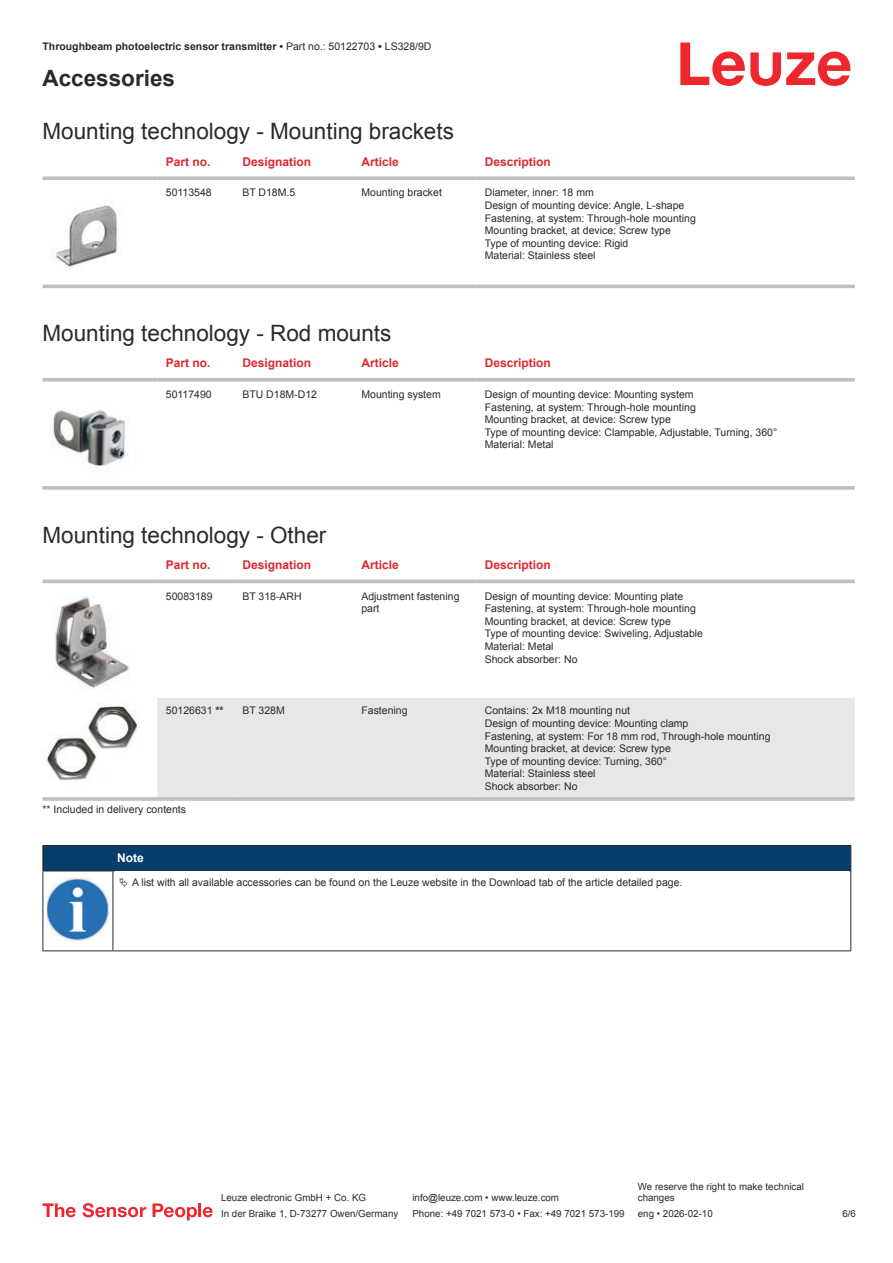
<style>
.page{position:relative;width:893px;height:1263px;background:#fff}
.page>*{position:absolute;margin:0;border:0;box-sizing:border-box;transform-origin:0 0}
.t1{font:22.5px "Arial";color:#2b292a}
.t2{font:700 22.5px "Arial";color:#2b292a}
.t3{font:700 12px "Arial";color:#db2a30}
.t4{font:700 12px "Arial";color:#fff}
.t5{font:10.5px/12.6px "Arial";color:#2b292a}
.t6{font:700 10.5px "Arial";color:#2b292a}
.t7{font:9.75px/11.7px "Arial";color:#2b292a}
.s1{font-weight:400}
.s2{font-weight:700}
</style>
<div class="page">
<svg style="left:680px;top:43px;width:170px;height:43px"></svg>
<svg style="left:43px;top:284px;width:812px;height:1px"></svg>
<svg style="left:43px;top:176px;width:114px;height:4px"></svg>
<svg style="left:157px;top:176px;width:77px;height:4px"></svg>
<svg style="left:234px;top:176px;width:119px;height:4px"></svg>
<svg style="left:353px;top:176px;width:123px;height:4px"></svg>
<svg style="left:476px;top:176px;width:379px;height:4px;background:#c4c6c8"></svg>
<hr style="left:43px;top:285px;width:114px;height:3px;background:#bdbfc1">
<hr style="left:157px;top:285px;width:77px;height:3px;background:#bdbfc1">
<hr style="left:234px;top:285px;width:119px;height:3px;background:#bdbfc1">
<hr style="left:353px;top:285px;width:123px;height:3px;background:#bdbfc1">
<hr style="left:476px;top:285px;width:379px;height:3px;background:#bdbfc1">
<img style="left:54px;top:205px;width:64px;height:64px">
<svg style="left:43px;top:378px;width:114px;height:4px"></svg>
<svg style="left:157px;top:378px;width:77px;height:4px"></svg>
<svg style="left:234px;top:378px;width:119px;height:4px"></svg>
<svg style="left:353px;top:378px;width:123px;height:4px"></svg>
<svg style="left:476px;top:378px;width:379px;height:4px;background:#c3c5c7"></svg>
<svg style="left:43px;top:486px;width:114px;height:4px"></svg>
<hr style="left:157px;top:486px;width:77px;height:4px;background:#c5c7c8">
<svg style="left:234px;top:486px;width:119px;height:4px"></svg>
<svg style="left:353px;top:486px;width:123px;height:4px"></svg>
<hr style="left:476px;top:486px;width:379px;height:4px;background:#c5c7c8">
<img style="left:53px;top:410px;width:75px;height:57px">
<svg style="left:43px;top:579px;width:812px;height:5px;fill:#efeff0"></svg>
<div style="left:157px;top:698px;width:698px;height:99px;background:#e6e7e9"></div>
<hr style="left:43px;top:580px;width:114px;height:3px;background:#bdbfc1">
<hr style="left:157px;top:580px;width:77px;height:3px;background:#bdbfc1">
<hr style="left:234px;top:580px;width:119px;height:3px;background:#bdbfc1">
<hr style="left:353px;top:580px;width:123px;height:3px;background:#bdbfc1">
<hr style="left:476px;top:580px;width:379px;height:3px;background:#bdbfc1">
<hr style="left:43px;top:797px;width:114px;height:4px;background:#c3c5c7">
<hr style="left:157px;top:797px;width:77px;height:4px;background:#c5c7c9">
<hr style="left:234px;top:797px;width:119px;height:4px;background:#bdbfc1">
<hr style="left:353px;top:797px;width:123px;height:4px;background:#bdbfc1">
<hr style="left:476px;top:797px;width:379px;height:4px;background:#c5c7c9">
<img style="left:55px;top:597px;width:74px;height:92px">
<img style="left:46px;top:705px;width:91px;height:76px">
<div style="left:43px;top:845px;width:808px;height:26px;background:#063d69"></div>
<hr style="left:113px;top:870px;width:738px;height:1px;background:#2b292a">
<hr style="left:43px;top:871px;width:1px;height:75px;background:#2b292a">
<hr style="left:113px;top:871px;width:1px;height:75px;background:#2b292a">
<hr style="left:850px;top:871px;width:1px;height:75px;background:#2b292a">
<hr style="left:43px;top:950px;width:70px;height:1px;background:#2b292a">
<hr style="left:113px;top:950px;width:738px;height:1px;background:#2b292a">
<img style="left:47px;top:877px;width:61px;height:63px">
<svg style="left:43px;top:1203px;width:33px;height:14px"></svg>
<svg style="left:83px;top:1203px;width:63px;height:14px"></svg>
<svg style="left:153px;top:1203px;width:44px;height:17px"></svg>
<hr style="left:198px;top:1203px;width:3px;height:14px;background:#ed272d">
<svg style="left:203px;top:1207px;width:10px;height:10px"></svg>
<p class="t6" style="left:43px;top:42px;width:390px">Throughbeam photoelectric sensor transmitter • <span class="s1">Part no.: 50122703</span> • <span class="s1">LS328/9D</span></p>
<h1 class="t2" style="left:43px;top:69px;width:134px">Accessories</h1>
<h1 class="t1" style="left:43px;top:123px;width:413px">Mounting technology - Mounting brackets</h1>
<p class="t3" style="left:166px;top:157px;width:46px">Part no.</p>
<p class="t3" style="left:242px;top:157px;width:70px">Designation</p>
<p class="t3" style="left:361px;top:157px;width:39px">Article</p>
<p class="t3" style="left:485px;top:157px;width:68px">Description</p>
<p class="t5" style="left:166px;top:187px;width:47px">50113548</p>
<p class="t5" style="left:242px;top:187px;width:54px">BT D18M.5</p>
<p class="t5" style="left:361px;top:187px;width:82px">Mounting bracket</p>
<p class="t5" style="left:485px;top:187px;width:213px">Diameter, inner: 18 mm<br>Design of mounting device: Angle, L-shape Fastening, at system: Through-hole mounting Mounting bracket, at device: Screw type Type of mounting device: Rigid<br>Material: Stainless steel</p>
<h1 class="t1" style="left:43px;top:325px;width:350px">Mounting technology - Rod mounts</h1>
<p class="t3" style="left:166px;top:358px;width:46px">Part no.</p>
<p class="t3" style="left:242px;top:358px;width:70px">Designation</p>
<p class="t3" style="left:361px;top:358px;width:39px">Article</p>
<p class="t3" style="left:485px;top:358px;width:68px">Description</p>
<p class="t5" style="left:166px;top:389px;width:47px">50117490</p>
<p class="t5" style="left:242px;top:389px;width:76px">BTU D18M-D12</p>
<p class="t5" style="left:361px;top:389px;width:81px">Mounting system</p>
<p class="t5" style="left:485px;top:389px;width:294px">Design of mounting device: Mounting system<br>Fastening, at system: Through-hole mounting<br>Mounting bracket, at device: Screw type<br>Type of mounting device: Clampable, Adjustable, Turning, 360° Material: Metal</p>
<h1 class="t1" style="left:43px;top:526px;width:285px">Mounting technology - Other</h1>
<p class="t3" style="left:166px;top:560px;width:46px">Part no.</p>
<p class="t3" style="left:242px;top:560px;width:70px">Designation</p>
<p class="t3" style="left:361px;top:560px;width:39px">Article</p>
<p class="t3" style="left:485px;top:560px;width:68px">Description</p>
<p class="t5" style="left:166px;top:591px;width:48px">50083189</p>
<p class="t5" style="left:242px;top:591px;width:61px">BT 318-ARH</p>
<p class="t5" style="left:361px;top:591px;width:100px">Adjustment fastening part</p>
<p class="t5" style="left:485px;top:591px;width:220px">Design of mounting device: Mounting plate Fastening, at system: Through-hole mounting Mounting bracket, at device: Screw type<br>Type of mounting device: Swiveling, Adjustable Material: Metal<br>Shock absorber: No</p>
<p class="t5" style="left:166px;top:705px;width:59px">50126631 <span class="s2">**</span></p>
<p class="t5" style="left:242px;top:705px;width:44px">BT 328M</p>
<p class="t5" style="left:361px;top:705px;width:48px">Fastening</p>
<p class="t5" style="left:485px;top:705px;width:287px">Contains: 2x M18 mounting nut<br>Design of mounting device: Mounting clamp<br>Fastening, at system: For 18 mm rod, Through-hole mounting Mounting bracket, at device: Screw type<br>Type of mounting device: Turning, 360°<br>Material: Stainless steel<br>Shock absorber: No</p>
<p class="t5" style="left:43px;top:804px;width:145px">** Included in delivery contents</p>
<p class="t4" style="left:117px;top:853px;width:28px">Note</p>
<p class="t5" style="left:132px;top:877px;width:552px">A list with all available accessories can be found on the Leuze website in the Download tab of the article detailed page.</p>
<p class="t7" style="left:221px;top:1193px;width:146px">Leuze electronic GmbH + Co. KG</p>
<p class="t7" style="left:412px;top:1193px;width:148px">info@leuze.com • www.leuze.com</p>
<p class="t7" style="left:638px;top:1181px;width:168px">We reserve the right to make technical changes</p>
<p class="t7" style="left:221px;top:1209px;width:179px">In der Braike 1, D-73277 Owen/Germany</p>
<p class="t7" style="left:412px;top:1209px;width:214px">Phone: +49 7021 573-0 • Fax: +49 7021 573-199</p>
<p class="t7" style="left:638px;top:1209px;width:76px">eng • 2026-02-10</p>
<p class="t7" style="left:842px;top:1209px;width:15px">6 /6</p>
</div>
